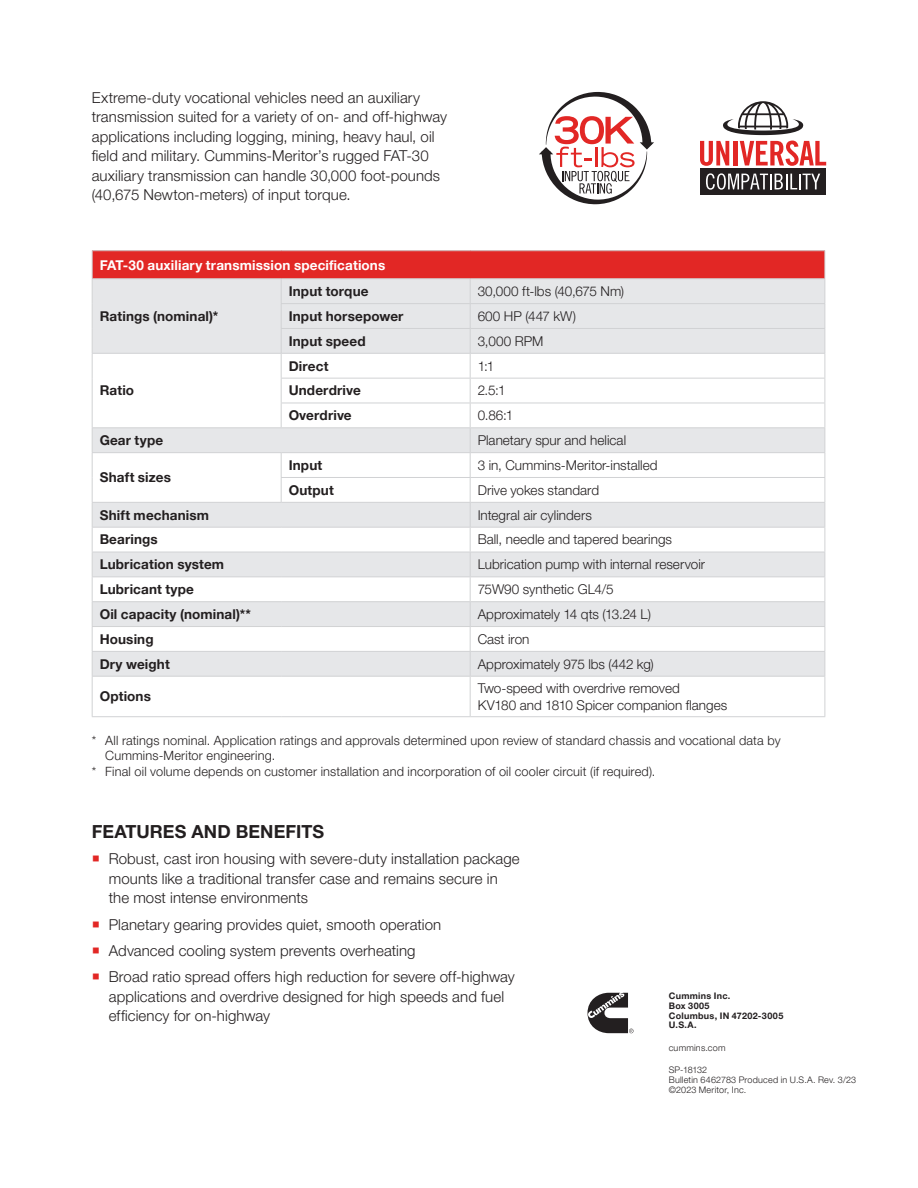
<style>
.page{position:relative;width:918px;height:1188px;background:#fff}
.page>*{position:absolute;margin:0;border:0;box-sizing:border-box;transform-origin:0 0}
.t1{font:700 18px "Helvetica Neue LT Pro";letter-spacing:.005em;color:#231f20}
.t2{font:300 15px/19.5px "Helvetica Neue LT Pro";letter-spacing:.005em;color:#231f20}
.t3{font:300 13.5px/16.5px "Helvetica Neue LT Pro";color:#231f20}
.t4{font:700 13.5px "Helvetica Neue LT Pro";letter-spacing:.01em;color:#231f20}
.t5{font:700 13.5px "Helvetica Neue LT Pro";letter-spacing:.01em;color:#fff}
.t6{font:300 12.75px "Helvetica Neue LT Pro";letter-spacing:.015em;color:#231f20}
.t7{font:300 9px/9.8px "Helvetica Neue LT Pro";letter-spacing:.025em;color:#231f20}
.t8{font:700 9px/9.8px "Helvetica Neue LT Pro";letter-spacing:.035em;color:#231f20}
</style>
<div class="page">
<svg style="left:588px;top:993px;width:46px;height:40px"></svg>
<div style="left:92px;top:251px;width:733px;height:28px;background:#e22725"></div>
<svg style="left:93px;top:279px;width:732px;height:397px;fill:#e6e7e9"></svg>
<hr style="left:92px;top:250px;width:189px;height:1px;background:#d1d2d4">
<hr style="left:281px;top:250px;width:189px;height:1px;background:#d1d2d4">
<hr style="left:470px;top:250px;width:355px;height:1px;background:#d1d2d4">
<hr style="left:92px;top:278px;width:189px;height:1px;background:#d1d2d4">
<hr style="left:281px;top:278px;width:189px;height:1px;background:#d1d2d4">
<hr style="left:470px;top:278px;width:355px;height:1px;background:#d1d2d4">
<hr style="left:281px;top:303px;width:189px;height:1px;background:#d1d2d4">
<hr style="left:470px;top:303px;width:355px;height:1px;background:#d1d2d4">
<hr style="left:281px;top:328px;width:189px;height:1px;background:#d1d2d4">
<hr style="left:470px;top:328px;width:355px;height:1px;background:#d1d2d4">
<hr style="left:92px;top:353px;width:189px;height:1px;background:#d1d2d4">
<hr style="left:281px;top:353px;width:189px;height:1px;background:#d1d2d4">
<hr style="left:470px;top:353px;width:355px;height:1px;background:#d1d2d4">
<hr style="left:281px;top:378px;width:189px;height:1px;background:#d1d2d4">
<hr style="left:470px;top:378px;width:355px;height:1px;background:#d1d2d4">
<hr style="left:281px;top:403px;width:189px;height:1px;background:#d1d2d4">
<svg style="left:281px;top:279px;width:1px;height:148px"></svg>
<hr style="left:470px;top:403px;width:355px;height:1px;background:#d1d2d4">
<hr style="left:92px;top:427px;width:189px;height:1px;background:#d1d2d4">
<hr style="left:281px;top:427px;width:189px;height:1px;background:#d1d2d4">
<hr style="left:470px;top:427px;width:355px;height:1px;background:#d1d2d4">
<hr style="left:92px;top:452px;width:189px;height:1px;background:#d1d2d4">
<hr style="left:281px;top:452px;width:189px;height:1px;background:#d1d2d4">
<hr style="left:470px;top:452px;width:355px;height:1px;background:#d1d2d4">
<hr style="left:281px;top:477px;width:189px;height:1px;background:#d1d2d4">
<svg style="left:281px;top:453px;width:1px;height:49px"></svg>
<hr style="left:470px;top:477px;width:355px;height:1px;background:#d1d2d4">
<hr style="left:92px;top:502px;width:189px;height:1px;background:#d1d2d4">
<hr style="left:281px;top:502px;width:189px;height:1px;background:#d1d2d4">
<hr style="left:470px;top:502px;width:355px;height:1px;background:#d1d2d4">
<hr style="left:92px;top:527px;width:189px;height:1px;background:#d1d2d4">
<hr style="left:281px;top:527px;width:189px;height:1px;background:#d1d2d4">
<hr style="left:470px;top:527px;width:355px;height:1px;background:#d1d2d4">
<hr style="left:92px;top:552px;width:189px;height:1px;background:#d1d2d4">
<hr style="left:281px;top:552px;width:189px;height:1px;background:#d1d2d4">
<hr style="left:470px;top:552px;width:355px;height:1px;background:#d1d2d4">
<hr style="left:92px;top:576px;width:189px;height:1px;background:#d1d2d4">
<hr style="left:281px;top:576px;width:189px;height:1px;background:#d1d2d4">
<hr style="left:470px;top:576px;width:355px;height:1px;background:#d1d2d4">
<hr style="left:92px;top:601px;width:189px;height:1px;background:#d1d2d4">
<hr style="left:281px;top:601px;width:189px;height:1px;background:#d1d2d4">
<hr style="left:470px;top:601px;width:355px;height:1px;background:#d1d2d4">
<hr style="left:92px;top:626px;width:189px;height:1px;background:#d1d2d4">
<hr style="left:281px;top:626px;width:189px;height:1px;background:#d1d2d4">
<hr style="left:470px;top:626px;width:355px;height:1px;background:#d1d2d4">
<hr style="left:92px;top:651px;width:189px;height:1px;background:#d1d2d4">
<svg style="left:92px;top:251px;width:1px;height:425px"></svg>
<hr style="left:281px;top:651px;width:189px;height:1px;background:#d1d2d4">
<hr style="left:470px;top:651px;width:355px;height:1px;background:#d1d2d4">
<svg style="left:470px;top:279px;width:1px;height:397px"></svg>
<svg style="left:825px;top:251px;width:1px;height:425px"></svg>
<hr style="left:92px;top:676px;width:189px;height:1px;background:#d1d2d4">
<hr style="left:92px;top:677px;width:1px;height:39px;background:#d1d2d4">
<hr style="left:281px;top:676px;width:189px;height:1px;background:#d1d2d4">
<hr style="left:470px;top:676px;width:355px;height:1px;background:#d1d2d4">
<hr style="left:470px;top:677px;width:1px;height:39px;background:#d1d2d4">
<hr style="left:825px;top:677px;width:1px;height:39px;background:#d1d2d4">
<hr style="left:92px;top:716px;width:189px;height:1px;background:#d1d2d4">
<hr style="left:281px;top:716px;width:189px;height:1px;background:#d1d2d4">
<hr style="left:470px;top:716px;width:355px;height:1px;background:#d1d2d4">
<svg style="left:539px;top:92px;width:115px;height:112px"></svg>
<div style="left:700px;top:168px;width:126px;height:27px;background:#231f20"></div>
<svg style="left:700px;top:141px;width:29px;height:25px"></svg>
<hr style="left:733px;top:141px;width:4px;height:24px;background:#e22725">
<svg style="left:740px;top:141px;width:86px;height:25px"></svg>
<svg style="left:723px;top:101px;width:80px;height:34px"></svg>
<svg style="left:706px;top:173px;width:114px;height:17px"></svg>
<p class="t2" style="left:92px;top:87px;width:357px">Extreme-duty vocational vehicles need an auxiliary transmission suited for a variety of on- and off-highway applications including logging, mining, heavy haul, oil field and military. Cummins-Meritor’s rugged FAT-30 auxiliary transmission can handle 30,000 foot-pounds (40,675 Newton-meters) of input torque.</p>
<p class="t5" style="left:100px;top:256px;width:287px">FAT-30 auxiliary transmission specifications</p>
<p class="t4" style="left:100px;top:308px;width:120px">Ratings (nominal)*</p>
<p class="t4" style="left:289px;top:283px;width:81px">Input torque</p>
<p class="t3" style="left:478px;top:283px;width:148px">30,000 ft-lbs (40,675 Nm)</p>
<p class="t4" style="left:289px;top:308px;width:116px">Input horsepower</p>
<p class="t3" style="left:478px;top:308px;width:100px">600 HP (447 kW)</p>
<p class="t4" style="left:289px;top:333px;width:78px">Input speed</p>
<p class="t3" style="left:478px;top:332px;width:67px">3,000 RPM</p>
<p class="t4" style="left:100px;top:382px;width:36px">Ratio</p>
<p class="t4" style="left:289px;top:357px;width:41px">Direct</p>
<p class="t3" style="left:478px;top:357px;width:18px">1:1</p>
<p class="t4" style="left:289px;top:382px;width:74px">Underdrive</p>
<p class="t3" style="left:478px;top:382px;width:29px">2.5:1</p>
<p class="t4" style="left:289px;top:407px;width:64px">Overdrive</p>
<p class="t3" style="left:478px;top:407px;width:37px">0.86:1</p>
<p class="t4" style="left:100px;top:432px;width:65px">Gear type</p>
<p class="t3" style="left:478px;top:432px;width:150px">Planetary spur and helical</p>
<p class="t4" style="left:100px;top:469px;width:73px">Shaft sizes</p>
<p class="t4" style="left:289px;top:457px;width:35px">Input</p>
<p class="t3" style="left:478px;top:457px;width:181px">3 in, Cummins-Meritor-installed</p>
<p class="t4" style="left:289px;top:482px;width:47px">Output</p>
<p class="t3" style="left:478px;top:481px;width:123px">Drive yokes standard</p>
<p class="t4" style="left:100px;top:506px;width:111px">Shift mechanism</p>
<p class="t3" style="left:478px;top:506px;width:116px">Integral air cylinders</p>
<p class="t4" style="left:100px;top:531px;width:60px">Bearings</p>
<p class="t3" style="left:478px;top:531px;width:196px">Ball, needle and tapered bearings</p>
<p class="t4" style="left:100px;top:556px;width:126px">Lubrication system</p>
<p class="t3" style="left:478px;top:556px;width:229px">Lubrication pump with internal reservoir</p>
<p class="t4" style="left:100px;top:581px;width:96px">Lubricant type</p>
<p class="t3" style="left:478px;top:581px;width:137px">75W90 synthetic GL4/5</p>
<p class="t4" style="left:100px;top:606px;width:153px">Oil capacity (nominal)**</p>
<p class="t3" style="left:478px;top:606px;width:175px">Approximately 14 qts (13.24 L)</p>
<p class="t4" style="left:100px;top:631px;width:55px">Housing</p>
<p class="t3" style="left:478px;top:630px;width:53px">Cast iron</p>
<p class="t4" style="left:100px;top:655px;width:72px">Dry weight</p>
<p class="t3" style="left:478px;top:655px;width:178px">Approximately 975 lbs (442 kg)</p>
<p class="t4" style="left:100px;top:688px;width:53px">Options</p>
<p class="t3" style="left:478px;top:680px;width:251px">Two-speed with overdrive removed<br>KV180 and 1810 Spicer companion flanges</p>
<p class="t6" style="left:92px;top:732px;width:690px">* All ratings nominal. Application ratings and approvals determined upon review of standard chassis and vocational data by</p>
<p class="t6" style="left:105px;top:748px;width:171px">Cummins-Meritor engineering.</p>
<p class="t6" style="left:92px;top:764px;width:565px">* Final oil volume depends on customer installation and incorporation of oil cooler circuit (if required).</p>
<p class="t1" style="left:92px;top:821px;width:234px">FEATURES AND BENEFITS</p>
<p class="t2" style="left:109px;top:849px;width:412px">Robust, cast iron housing with severe-duty installation package mounts like a traditional transfer case and remains secure in the most intense environments</p>
<p class="t2" style="left:109px;top:911px;width:407px;line-height:26.2px">Planetary gearing provides quiet, smooth operation<br>Advanced cooling system prevents overheating<br>Broad ratio spread offers high reduction for severe off-highway</p>
<p class="t2" style="left:109px;top:986px;width:397px">applications and overdrive designed for high speeds and fuel efficiency for on-highway</p>
<p class="t8" style="left:669px;top:991px;width:116px">Cummins Inc.<br>Box 3005<br>Columbus, IN 47202-3005<br>U.S.A.</p>
<p class="t7" style="left:669px;top:1043px;width:58px">cummins.com</p>
<p class="t7" style="left:669px;top:1065px;width:189px">SP-18132<br>Bulletin 6462783 Produced in U.S.A. Rev. 3/23 ©2023 Meritor, Inc.</p>
</div>
